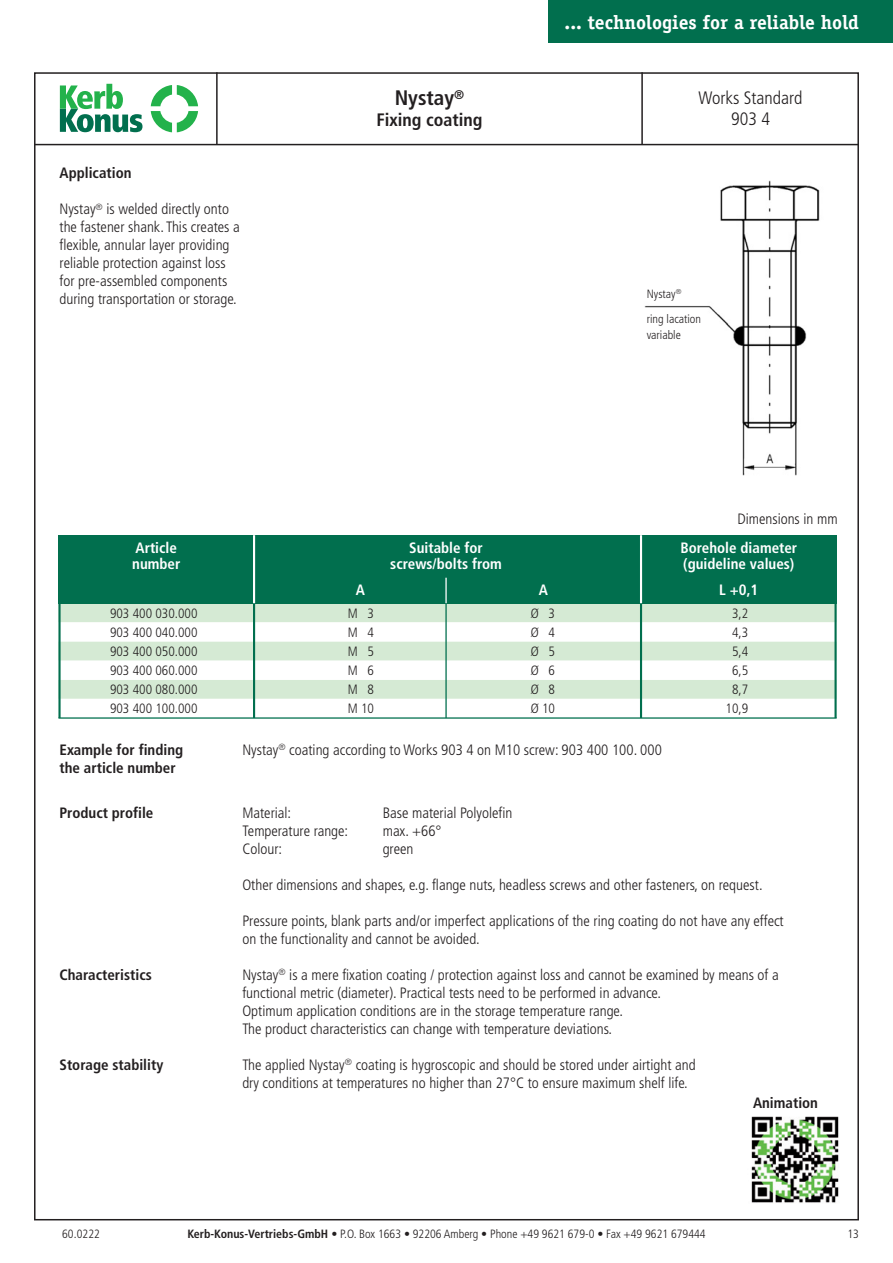
<style>
.page{position:relative;width:893px;height:1263px;background:#fff}
.page>*{position:absolute;margin:0;border:0;box-sizing:border-box;transform-origin:0 0}
.t1{font:700 condensed 21px "Frutiger";color:#231f20}
.t2{font:700 19.5px "Officina Serif";color:#fff}
.t3{font:300 condensed 18px/21px "Frutiger";color:#231f20;text-align:center}
.t4{font:700 condensed 18px "Frutiger";color:#231f20}
.t5{font:300 condensed 15px/18px "Frutiger";color:#231f20}
.t6{font:700 condensed 15px "Frutiger";color:#231f20}
.t7{font:700 condensed 15px/16.5px "Frutiger";color:#fff}
.t8{font:300 condensed 13.5px/19.2px "Frutiger";color:#231f20;text-align:justify}
.t9{font:300 condensed 12px/24.6px "Frutiger";color:#231f20}
.s1{font-weight:700}
</style>
<div class="page">
<div style="left:58px;top:603px;width:779px;height:19px;background:#d5ead4"></div>
<div style="left:58px;top:642px;width:779px;height:18px;background:#d5ead4"></div>
<div style="left:58px;top:680px;width:779px;height:19px;background:#d5ead4"></div>
<div style="left:58px;top:535px;width:779px;height:68px;background:#016f4e"></div>
<img style="left:644px;top:180px;width:176px;height:296px">
<hr style="left:58px;top:600px;width:3px;height:118px;background:#016f4e">
<hr style="left:834px;top:603px;width:3px;height:115px;background:#016f4e">
<hr style="left:58px;top:717px;width:779px;height:2px;background:#016f4e">
<hr style="left:253px;top:603px;width:2px;height:115px;background:#016f4e">
<hr style="left:640px;top:603px;width:2px;height:115px;background:#016f4e">
<hr style="left:640px;top:535px;width:2px;height:68px;background:#fff">
<hr style="left:253px;top:535px;width:2px;height:68px;background:#fff">
<hr style="left:445px;top:603px;width:2px;height:115px;background:#016f4e">
<hr style="left:445px;top:578px;width:2px;height:25px;background:#fff">
<div style="left:549px;top:0;width:344px;height:43px;background:#016f4e"></div>
<hr style="left:34px;top:144px;width:825px;height:1px;background:#231f20">
<hr style="left:216px;top:72px;width:2px;height:73px;background:#231f20">
<hr style="left:641px;top:72px;width:2px;height:73px;background:#231f20">
<img style="left:751px;top:1116px;width:88px;height:87px">
<svg style="left:60px;top:84px;width:82px;height:48px"></svg>
<svg style="left:151px;top:85px;width:47px;height:47px"></svg>
<p class="t6" style="left:60px;top:167px;width:73px">Application</p>
<p class="t5" style="left:60px;top:201px;width:182px">Nystay<sup>®</sup> is welded directly onto the fastener shank. This creates a flexible, annular layer providing reliable protection against loss for pre-assembled components during transportation or storage.</p>
<h1 class="t1" style="left:395px;top:89px;width:71px">Nystay<sup>®</sup></h1>
<p class="t4" style="left:376px;top:113px;width:108px">Fixing coating</p>
<h2 class="t2" style="left:565px;top:15px;width:296px">... technologies for a reliable hold</h2>
<p class="t3" style="left:698px;top:89px;width:106px">Works Standard<br>903 4</p>
<p class="t9" style="left:647px;top:282px;width:56px">Nystay<sup>® </sup>ring lacation</p>
<p class="t9" style="left:647px;top:324px;width:36px">variable</p>
<p class="t7" style="left:132px;top:540px;width:50px">Article number</p>
<p class="t7" style="left:390px;top:540px;width:113px;text-align:center">Suitable for screws/bolts from</p>
<p class="t7" style="left:356px;top:582px;width:11px">A</p>
<p class="t7" style="left:539px;top:582px;width:11px">A</p>
<p class="t5" style="left:737px;top:511px;width:102px">Dimensions in mm</p>
<p class="t7" style="left:680px;top:540px;width:118px">Borehole diameter (guideline values)</p>
<p class="t7" style="left:719px;top:582px;width:41px">L +0,1</p>
<p class="t8" style="left:531px;top:604px;width:26px">Ø 3<br>Ø 4<br>Ø 5<br>Ø 6<br>Ø 8<br>Ø 10</p>
<p class="t8" style="left:110px;top:604px;width:89px">903 400 030.000<br>903 400 040.000<br>903 400 050.000<br>903 400 060.000<br>903 400 080.000<br>903 400 100.000</p>
<p class="t8" style="left:348px;top:604px;width:28px">M 3<br>M 4<br>M 5<br>M 6<br>M 8<br>M 10</p>
<p class="t8" style="left:725px;top:604px;width:24px;text-align:center">3,2<br>4,3<br>5,4<br>6,5<br>8,7<br>10,9</p>
<p class="t6" style="left:60px;top:744px;width:125px">Example for finding</p>
<p class="t5" style="left:242px;top:742px;width:421px">Nystay<sup>®</sup> coating according to Works 903 4 on M10 screw: 903 400 100. 000</p>
<p class="t6" style="left:60px;top:762px;width:118px">the article number</p>
<p class="t6" style="left:60px;top:807px;width:95px">Product profile</p>
<p class="t5" style="left:242px;top:805px;width:50px">Material:</p>
<p class="t5" style="left:383px;top:805px;width:131px">Base material Polyolefin</p>
<p class="t5" style="left:242px;top:823px;width:107px">Temperature range:</p>
<p class="t5" style="left:383px;top:823px;width:60px">max. +66°</p>
<p class="t5" style="left:242px;top:841px;width:41px">Colour:</p>
<p class="t5" style="left:383px;top:841px;width:32px">green</p>
<p class="t5" style="left:242px;top:877px;width:522px">Other dimensions and shapes, e.g. flange nuts, headless screws and other fasteners, on request.</p>
<p class="t5" style="left:242px;top:913px;width:543px">Pressure points, blank parts and/or imperfect applications of the ring coating do not have any effect on the functionality and cannot be avoided.</p>
<p class="t6" style="left:60px;top:969px;width:94px">Characteristics</p>
<p class="t5" style="left:242px;top:967px;width:538px">Nystay<sup>®</sup> is a mere fixation coating / protection against loss and cannot be examined by means of a functional metric (diameter). Practical tests need to be performed in advance.<br>Optimum application conditions are in the storage temperature range.<br>The product characteristics can change with temperature deviations.</p>
<p class="t6" style="left:60px;top:1059px;width:105px">Storage stability</p>
<p class="t5" style="left:242px;top:1057px;width:455px">The applied Nystay<sup>®</sup> coating is hygroscopic and should be stored under airtight and dry conditions at temperatures no higher than 27°C to ensure maximum shelf life.</p>
<p class="t9" style="left:62px;top:1222px;width:39px">60.0222</p>
<p class="t6" style="left:753px;top:1097px;width:67px">Animation</p>
<p class="t9" style="left:187px;top:1222px;width:520px"><span class="s1">Kerb-Konus-Vertriebs-GmbH •</span> P.O. Box 1663 • 92206 Amberg • Phone +49 9621 679-0 • Fax +49 9621 679444</p>
<p class="t9" style="left:847px;top:1222px;width:13px">13</p>
</div>
